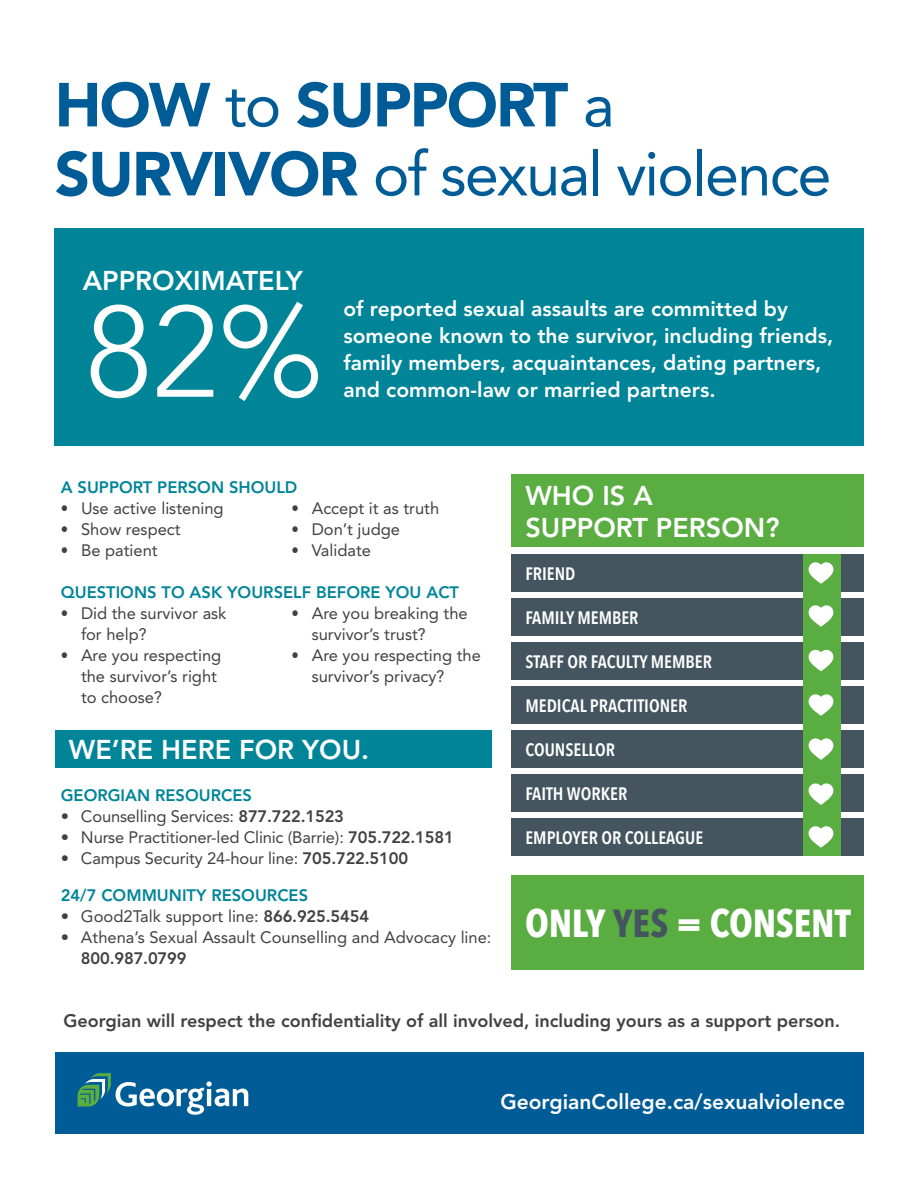
<style>
.page{position:relative;width:918px;height:1188px;background:#fff}
.page>*{position:absolute;margin:0;border:0;box-sizing:border-box;transform-origin:0 0}
.t1{font:300 128.1px "Avenir LT Std";color:#fff}
.t2{font:61.5px/69px "Avenir LT Std";letter-spacing:-.03em;color:#005c97}
.t3{font:700 condensed 39px "Avenir Next LT Pro";letter-spacing:-.005em;color:#fff}
.t4{font:800 27px/32.4px "Avenir LT Std";color:#fff}
.t5{font:800 21px/27px "Avenir LT Std";color:#fff}
.t6{font:600 condensed 18px "Avenir Next LT Pro";color:#fff}
.t7{font:800 18px "Avenir LT Std";color:#414042}
.t8{font:16.5px/21px "Avenir LT Std";color:#414042;scale:.9 1}
.t9{font:16.5px "Avenir LT Std";color:#414042}
.t10{font:800 16.5px "Avenir LT Std";color:#008598}
.t11{font:800 16.5px "Avenir LT Std";letter-spacing:-.01em;color:#414042}
.s1{font-weight:900}
.s2{font-weight:800}
.s3{color:#455560}
</style>
<div class="page">
<div style="left:55px;top:1052px;width:809px;height:82px;background:#005c97"></div>
<div style="left:55px;top:731px;width:437px;height:37px;background:#008598"></div>
<div style="left:512px;top:474px;width:352px;height:73px;background:#59ad41"></div>
<div style="left:512px;top:554px;width:352px;height:37px;background:#455560"></div>
<div style="left:512px;top:598px;width:352px;height:37px;background:#455560"></div>
<div style="left:512px;top:642px;width:352px;height:37px;background:#455560"></div>
<div style="left:512px;top:686px;width:352px;height:37px;background:#455560"></div>
<div style="left:512px;top:730px;width:352px;height:38px;background:#455560"></div>
<div style="left:512px;top:774px;width:352px;height:38px;background:#455560"></div>
<div style="left:512px;top:818px;width:352px;height:38px;background:#455560"></div>
<div style="left:804px;top:554px;width:37px;height:302px;background:#59ad41"></div>
<svg style="left:809px;top:694px;width:24px;height:22px"></svg>
<svg style="left:809px;top:650px;width:24px;height:21px"></svg>
<svg style="left:809px;top:605px;width:24px;height:22px"></svg>
<svg style="left:809px;top:562px;width:24px;height:22px"></svg>
<svg style="left:809px;top:738px;width:24px;height:22px"></svg>
<svg style="left:809px;top:783px;width:24px;height:22px"></svg>
<svg style="left:809px;top:826px;width:24px;height:22px"></svg>
<div style="left:512px;top:875px;width:352px;height:95px;background:#59ad41"></div>
<div style="left:55px;top:228px;width:809px;height:217px;background:#008598"></div>
<svg style="left:78px;top:1073px;width:170px;height:42px"></svg>
<h2 class="t2" style="left:55px;top:71px;width:778px"><span class="s1">HOW</span> to <span class="s1">SUPPORT</span> a<br><span class="s1">SURVIVOR</span> of sexual violence</h2>
<h3 class="t4" style="left:83px;top:265px;width:222px">APPROXIMATELY</h3>
<h1 class="t1" style="left:85px;top:277px;width:239px">82%</h1>
<p class="t5" style="left:343px;top:295px;width:491px">of reported sexual assaults are committed by someone known to the survivor, including friends, family members, acquaintances, dating partners, and common-law or married partners.</p>
<p class="t10" style="left:61px;top:477px;width:238px">A SUPPORT PERSON SHOULD</p>
<p class="t8" style="left:61px;top:498px;width:183px">• Use active listening</p>
<p class="t8" style="left:61px;top:519px;width:135px">• Show respect</p>
<p class="t8" style="left:61px;top:540px;width:109px">• Be patient</p>
<p class="t8" style="left:292px;top:498px;width:166px">• Accept it as truth</p>
<p class="t8" style="left:292px;top:519px;width:122px">• Don’t judge</p>
<p class="t8" style="left:292px;top:540px;width:90px">• Validate</p>
<p class="t10" style="left:61px;top:582px;width:400px">QUESTIONS TO ASK YOURSELF BEFORE YOU ACT</p>
<p class="t8" style="left:81px;top:603px;width:163px;text-indent:-20px">• Did the survivor ask for help?</p>
<p class="t8" style="left:81px;top:645px;width:157px;text-indent:-20px">• Are you respecting the survivor’s right to choose?</p>
<p class="t8" style="left:312px;top:603px;width:175px;text-indent:-20px">• Are you breaking the survivor’s trust?</p>
<p class="t8" style="left:312px;top:645px;width:189px;text-indent:-20px">• Are you respecting the survivor’s privacy?</p>
<h3 class="t4" style="left:69px;top:734px;width:302px">WE’RE HERE FOR YOU.</h3>
<p class="t10" style="left:61px;top:785px;width:193px">GEORGIAN RESOURCES</p>
<p class="t9" style="left:61px;top:806px;width:285px">• Counselling Services: <span class="s2">877.722.1523</span></p>
<p class="t9" style="left:61px;top:827px;width:395px">• Nurse Practitioner-led Clinic (Barrie): <span class="s2">705.722.1581</span></p>
<p class="t9" style="left:61px;top:848px;width:349px">• Campus Security 24-hour line: <span class="s2">705.722.5100</span></p>
<p class="t10" style="left:61px;top:885px;width:249px">24/7 COMMUNITY RESOURCES</p>
<p class="t9" style="left:61px;top:906px;width:310px">• Good2Talk support line: <span class="s2">866.925.5454</span></p>
<p class="t9" style="left:61px;top:927px;width:432px">• Athena’s Sexual Assault Counselling and Advocacy line:</p>
<p class="t11" style="left:81px;top:948px;width:107px">800.987.0799</p>
<h3 class="t4" style="left:525px;top:479px;width:255px">WHO IS A<br>SUPPORT PERSON?</h3>
<p class="t6" style="left:525px;top:562px;width:52px">FRIEND</p>
<p class="t6" style="left:525px;top:606px;width:115px">FAMILY MEMBER</p>
<p class="t6" style="left:525px;top:650px;width:188px">STAFF OR FACULTY MEMBER</p>
<p class="t6" style="left:525px;top:694px;width:163px">MEDICAL PRACTITIONER</p>
<p class="t6" style="left:525px;top:738px;width:91px">COUNSELLOR</p>
<p class="t6" style="left:525px;top:782px;width:103px">FAITH WORKER</p>
<p class="t6" style="left:525px;top:827px;width:179px">EMPLOYER OR COLLEAGUE</p>
<h3 class="t3" style="left:525px;top:899px;width:327px">ONLY <span class="s3">YES</span> = CONSENT</h3>
<p class="t7" style="left:63px;top:1010px;width:778px">Georgian will respect the confidentiality of all involved, including yours as a support person.</p>
<p class="t5" style="left:500px;top:1088px;width:346px">GeorgianCollege.ca/sexualviolence</p>
</div>
